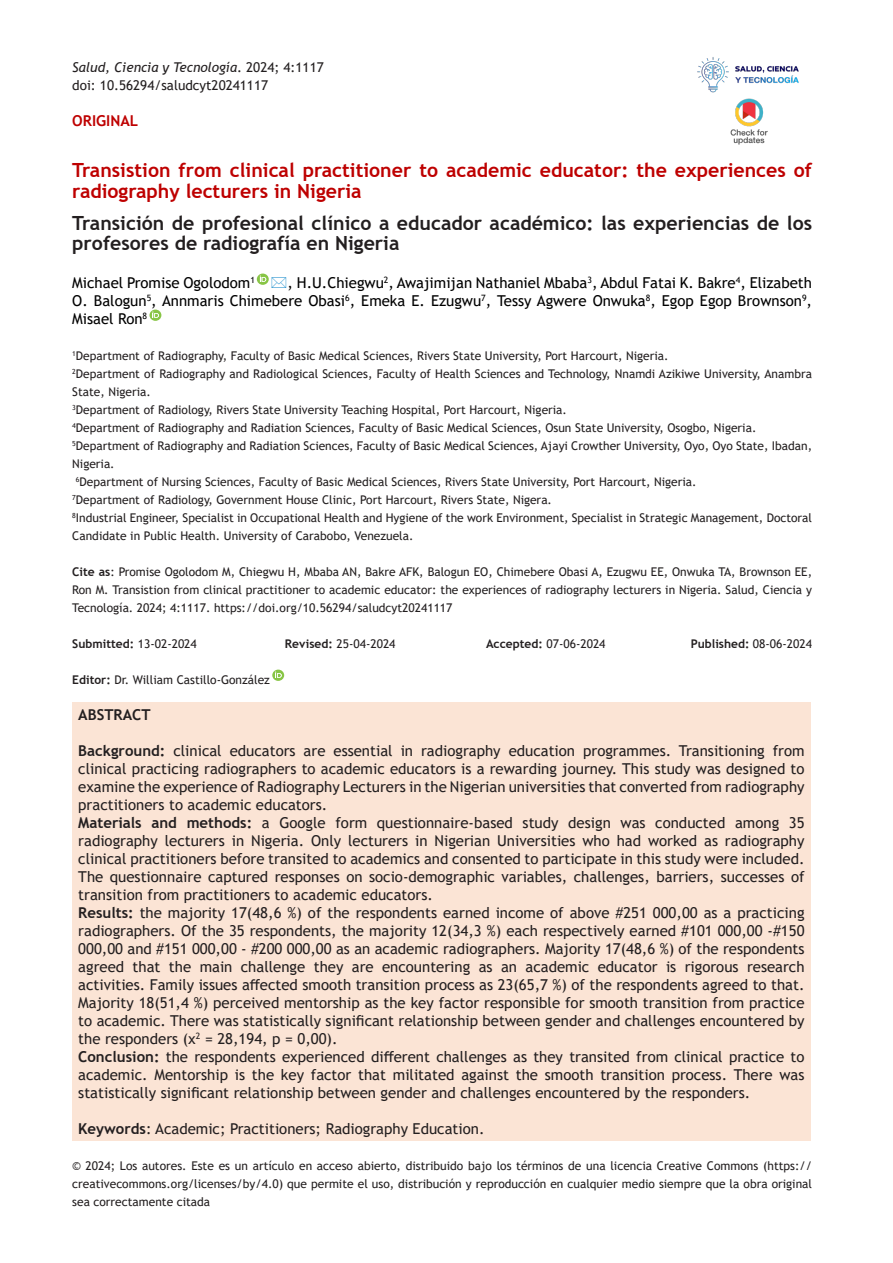
<style>
.page{position:relative;width:893px;height:1263px;background:#fff}
.page>*{position:absolute;margin:0;border:0;box-sizing:border-box;transform-origin:0 0}
.t1{font:700 19.5px/19.5px "Trebuchet MS";color:#231f20}
.t2{font:700 19.5px/21px "Trebuchet MS";color:#be0000}
.t3{font:15px/18px "Trebuchet MS";color:#231f20;text-align:justify}
.t4{font:15px/18px "Trebuchet MS";color:#000;text-align:justify}
.t5{font:700 15px "Trebuchet MS";color:#be0000}
.t6{font:700 15px "Trebuchet MS";color:#231f20}
.t7{font:italic 13.5px "Trebuchet MS";color:#231f20}
.t8{font:13.5px "Trebuchet MS";color:#231f20}
.t9{font:12px/18px "Trebuchet MS";color:#231f20}
.t10{font:700 12px "Trebuchet MS";color:#231f20}
.s1{font-style:normal}
.s2{font-weight:700}
.s3{font-weight:400}
</style>
<div class="page">
<img style="left:697px;top:57px;width:102px;height:36px">
<img style="left:730px;top:98px;width:38px;height:47px">
<svg style="left:149px;top:310px;width:12px;height:11px"></svg>
<div style="left:72px;top:702px;width:739px;height:438px;background:#fbe4d5"></div>
<svg style="left:272px;top:670px;width:12px;height:11px"></svg>
<svg style="left:257px;top:274px;width:12px;height:11px"></svg>
<p class="t7" style="left:72px;top:59px;width:253px">Salud, Ciencia y Tecnología<span class="s1">. 2024; 4:1117</span></p>
<p class="t8" style="left:72px;top:77px;width:197px">doi: 10.56294/saludcyt20241117</p>
<p class="t5" style="left:72px;top:111px;width:67px">ORIGINAL</p>
<p class="t2" style="left:72px;top:159px;width:741px">Transistion from clinical practitioner to academic educator: the experiences of radiography lecturers in Nigeria</p>
<p class="t1" style="left:72px;top:214px;width:741px">Transición de profesional clínico a educador académico: las experiencias de los profesores de radiografía en Nigeria</p>
<p class="t4" style="left:72px;top:274px;width:741px;text-indent:215px">, H.U.Chiegwu<sup>2</sup>, Awajimijan Nathaniel Mbaba<sup>3</sup>, Abdul Fatai K. Bakre<sup>4</sup>, Elizabeth O. Balogun<sup>5</sup>, Annmaris Chimebere Obasi<sup>6</sup>, Emeka E. Ezugwu<sup>7</sup>, Tessy Agwere Onwuka<sup>8</sup>, Egop Egop Brownson<sup>9</sup>, Misael Ron<sup>8</sup></p>
<p class="t4" style="left:72px;top:274px;width:184px">Michael Promise Ogolodom<sup>1</sup></p>
<p class="t9" style="left:72px;top:347px;width:598px"><sup>1</sup>Department of Radiography, Faculty of Basic Medical Sciences, Rivers State University, Port Harcourt, Nigeria.</p>
<p class="t9" style="left:72px;top:365px;width:741px"><sup>2</sup>Department of Radiography and Radiological Sciences, Faculty of Health Sciences and Technology, Nnamdi Azikiwe University, Anambra<br>State, Nigeria.</p>
<p class="t9" style="left:72px;top:401px;width:496px"><sup>3</sup>Department of Radiology, Rivers State University Teaching Hospital, Port Harcourt, Nigeria.</p>
<p class="t9" style="left:72px;top:419px;width:686px"><sup>4</sup>Department of Radiography and Radiation Sciences, Faculty of Basic Medical Sciences, Osun State University, Osogbo, Nigeria.</p>
<p class="t9" style="left:72px;top:437px;width:741px"><sup>5</sup>Department of Radiography and Radiation Sciences, Faculty of Basic Medical Sciences, Ajayi Crowther University, Oyo, Oyo State, Ibadan,<br>Nigeria.</p>
<p class="t9" style="left:76px;top:473px;width:622px"><sup>6</sup>Department of Nursing Sciences, Faculty of Basic Medical Sciences, Rivers State University, Port Harcourt, Nigeria.</p>
<p class="t9" style="left:72px;top:491px;width:481px"><sup>7</sup>Department of Radiology, Government House Clinic, Port Harcourt, Rivers State, Nigera.</p>
<p class="t9" style="left:72px;top:509px;width:741px"><sup>8</sup>Industrial Engineer, Specialist in Occupational Health and Hygiene of the work Environment, Specialist in Strategic Management, Doctoral<br>Candidate in Public Health. University of Carabobo, Venezuela.</p>
<p class="t9" style="left:72px;top:563px;width:741px;text-align:justify"><span class="s2">Cite as</span>: Promise Ogolodom M, Chiegwu H, Mbaba AN, Bakre AFK, Balogun EO, Chimebere Obasi A, Ezugwu EE, Onwuka TA, Brownson EE, Ron M. Transistion from clinical practitioner to academic educator: the experiences of radiography lecturers in Nigeria. Salud, Ciencia y Tecnología. 2024; 4:1117. https://doi.org/10.56294/saludcyt20241117</p>
<p class="t10" style="left:72px;top:636px;width:126px">Submitted: <span class="s3">13-02-2024</span></p>
<p class="t9" style="left:285px;top:635px;width:112px"><span class="s2">Revised:</span> 25-04-2024</p>
<p class="t9" style="left:486px;top:635px;width:121px"><span class="s2">Accepted:</span> 07-06-2024</p>
<p class="t10" style="left:691px;top:636px;width:123px">Published: <span class="s3">08-06-2024</span></p>
<p class="t9" style="left:72px;top:671px;width:199px"><span class="s2">Editor:</span> Dr. William Castillo-González</p>
<p class="t6" style="left:78px;top:705px;width:74px">ABSTRACT</p>
<p class="t3" style="left:78px;top:742px;width:728px"><span class="s2">Background:</span> clinical educators are essential in radiography education programmes. Transitioning from clinical practicing radiographers to academic educators is a rewarding journey. This study was designed to examine the experience of Radiography Lecturers in the Nigerian universities that converted from radiography practitioners to academic educators.</p>
<p class="t3" style="left:78px;top:814px;width:728px"><span class="s2">Materials and methods:</span> a Google form questionnaire-based study design was conducted among 35 radiography lecturers in Nigeria. Only lecturers in Nigerian Universities who had worked as radiography clinical practitioners before transited to academics and consented to participate in this study were included.<br>The questionnaire captured responses on socio-demographic variables, challenges, barriers, successes of transition from practitioners to academic educators.</p>
<p class="t3" style="left:78px;top:904px;width:728px"><span class="s2">Results:</span> the majority 17(48,6 %) of the respondents earned income of above #251 000,00 as a practicing radiographers. Of the 35 respondents, the majority 12(34,3 %) each respectively earned #101 000,00 -#150<br>000,00 and #151 000,00 - #200 000,00 as an academic radiographers. Majority 17(48,6 %) of the respondents agreed that the main challenge they are encountering as an academic educator is rigorous research activities. Family issues affected smooth transition process as 23(65,7 %) of the respondents agreed to that.<br>Majority 18(51,4 %) perceived mentorship as the key factor responsible for smooth transition from practice to academic. There was statistically significant relationship between gender and challenges encountered by the responders (χ<sup>2</sup> = 28,194, p = 0,00).</p>
<p class="t3" style="left:78px;top:1048px;width:728px"><span class="s2">Conclusion:</span> the respondents experienced different challenges as they transited from clinical practice to academic. Mentorship is the key factor that militated against the smooth transition process. There was statistically significant relationship between gender and challenges encountered by the responders.</p>
<p class="t3" style="left:78px;top:1120px;width:408px"><span class="s2">Keywords</span>: Academic; Practitioners; Radiography Education.</p>
<p class="t9" style="left:72px;top:1157px;width:741px;text-align:justify">© 2024; Los autores. Este es un artículo en acceso abierto, distribuido bajo los términos de una licencia Creative Commons (https:// creativecommons.org/licenses/by/4.0) que permite el uso, distribución y reproducción en cualquier medio siempre que la obra original sea correctamente citada</p>
</div>
